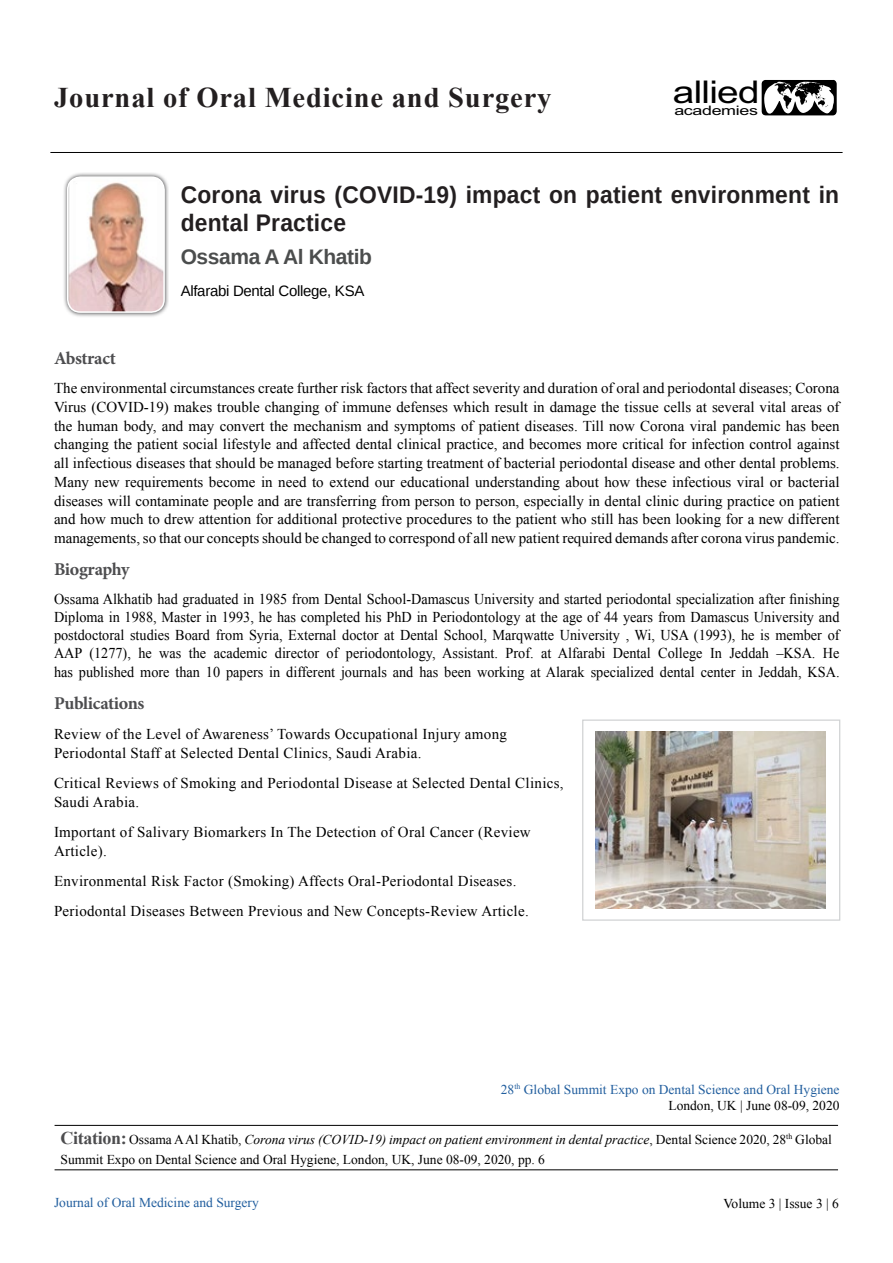
<style>
.page{position:relative;width:893px;height:1263px;background:#fff}
.page>*{position:absolute;margin:0;border:0;box-sizing:border-box;transform-origin:0 0}
.t1{font:31.35px "Arial";letter-spacing:-.02em;color:#000;scale:1.24 1}
.t2{font:700 28.5px "Times New Roman";letter-spacing:.03em;color:#231f20}
.t3{font:700 24px/28.8px "Arimo";letter-spacing:.01em;color:#231f20;scale:.95 1}
.t4{font:700 21px "Arimo";letter-spacing:-.02em;color:#4b4d4d}
.t5{font:700 18px "Minion Pro";letter-spacing:-.02em;color:#4d4d4f}
.t6{font:15px/18.8px "Times New Roman";letter-spacing:.02em;color:#000}
.t7{font:15px/18.1px "Times New Roman";letter-spacing:.02em;color:#000;text-align:justify;scale:.95 1}
.t8{font:15px "Arimo";letter-spacing:-.02em;color:#000}
.t9{font:13.5px/20.2px "Times New Roman";color:#000}
.t10{font:13.5px/16.2px "Times New Roman";color:#215e9e;text-align:right}
.t11{font:13.05px "Arial";letter-spacing:-.02em;color:#000;scale:1.36 1}
.s1{color:#000}
.s2{font-weight:700;font-size:18px;color:#4d4d4f}
.s3{font-style:italic}
</style>
<div class="page">
<hr style="left:50px;top:152px;width:793px;height:1px;background:#000">
<hr style="left:55px;top:1125px;width:783px;height:1px;background:#000">
<hr style="left:55px;top:1169px;width:783px;height:1px;background:#000">
<svg style="left:64px;top:173px;width:105px;height:144px"></svg>
<img style="left:68px;top:177px;width:96px;height:135px">
<div style="left:67px;top:176px;width:98px;height:137px;border:2px solid #fff;border-radius:13px"></div>
<svg style="left:761px;top:80px;width:76px;height:35px"></svg>
<div style="left:582px;top:719px;width:258px;height:202px;border:1px solid #d0d2d3"></div>
<img style="left:596px;top:731px;width:229px;height:178px">
<h2 class="t2" style="left:54px;top:78px;width:499px">Journal of Oral Medicine and Surgery</h2>
<h1 class="t1" style="left:673px;top:71px;width:71px">allied</h1>
<p class="t11" style="left:674px;top:102px;width:63px">academies</p>
<h3 class="t3" style="left:181px;top:180px;width:695px">Corona virus (COVID-19) impact on patient environment in dental Practice</h3>
<h3 class="t4" style="left:181px;top:242px;width:193px">Ossama A Al Khatib</h3>
<p class="t8" style="left:181px;top:282px;width:185px">Alfarabi Dental College, KSA</p>
<p class="t5" style="left:54px;top:345px;width:63px">Abstract</p>
<p class="t6" style="left:54px;top:378px;width:787px;text-align:justify">The environmental circumstances create further risk factors that affect severity and duration of oral and periodontal diseases; Corona Virus (COVID-19) makes trouble changing of immune defenses which result in damage the tissue cells at several vital areas of the human body, and may convert the mechanism and symptoms of patient diseases. Till now Corona viral pandemic has been changing the patient social lifestyle and affected dental clinical practice, and becomes more critical for infection control against all infectious diseases that should be managed before starting treatment of bacterial periodontal disease and other dental problems.<br>Many new requirements become in need to extend our educational understanding about how these infectious viral or bacterial diseases will contaminate people and are transferring from person to person, especially in dental clinic during practice on patient and how much to drew attention for additional protective procedures to the patient who still has been looking for a new different managements, so that our concepts should be changed to correspond of all new patient required demands after corona virus pandemic.</p>
<p class="t5" style="left:54px;top:557px;width:77px">Biography</p>
<p class="t7" style="left:54px;top:590px;width:828px">Ossama Alkhatib had graduated in 1985 from Dental School-Damascus University and started periodontal specialization after finishing Diploma in 1988, Master in 1993, he has completed his PhD in Periodontology at the age of 44 years from Damascus University and postdoctoral studies Board from Syria, External doctor at Dental School, Marqwatte University , Wi, USA (1993), he is member of AAP (1277), he was the academic director of periodontology, Assistant. Prof. at Alfarabi Dental College In Jeddah –KSA. He has published more than 10 papers in different journals and has been working at Alarak specialized dental center in Jeddah, KSA.</p>
<p class="t5" style="left:54px;top:690px;width:92px">Publications</p>
<p class="t6" style="left:54px;top:724px;width:454px;line-height:19.2px">Review of the Level of Awareness’ Towards Occupational Injury among<br>Periodontal Staff at Selected Dental Clinics, Saudi Arabia.</p>
<p class="t6" style="left:54px;top:773px;width:511px;line-height:19.2px">Critical Reviews of Smoking and Periodontal Disease at Selected Dental Clinics,<br>Saudi Arabia.</p>
<p class="t6" style="left:54px;top:822px;width:478px;line-height:19.2px">Important of Salivary Biomarkers In The Detection of Oral Cancer (Review<br>Article).</p>
<p class="t6" style="left:54px;top:866px;width:476px;line-height:29.8px">Environmental Risk Factor (Smoking) Affects Oral-Periodontal Diseases.<br>Periodontal Diseases Between Previous and New Concepts-Review Article.</p>
<p class="t10" style="left:501px;top:1081px;width:340px">28<sup>th</sup> Global Summit Expo on Dental Science and Oral Hygiene<br><span class="s1">London, UK | June 08-09, 2020</span></p>
<p class="t9" style="left:61px;top:1129px;width:773px"><span class="s2">Citation:</span> Ossama A Al Khatib, <span class="s3">Corona virus (COVID-19) impact on patient environment in dental practice</span>, Dental Science 2020, 28<sup>th</sup> Global<br>Summit Expo on Dental Science and Oral Hygiene, London, UK, June 08-09, 2020, pp. 6</p>
<p class="t10" style="left:54px;top:1194px;width:206px">Journal of Oral Medicine and Surgery</p>
<p class="t9" style="left:724px;top:1193px;width:117px">Volume 3 | Issue 3 | 6</p>
</div>
